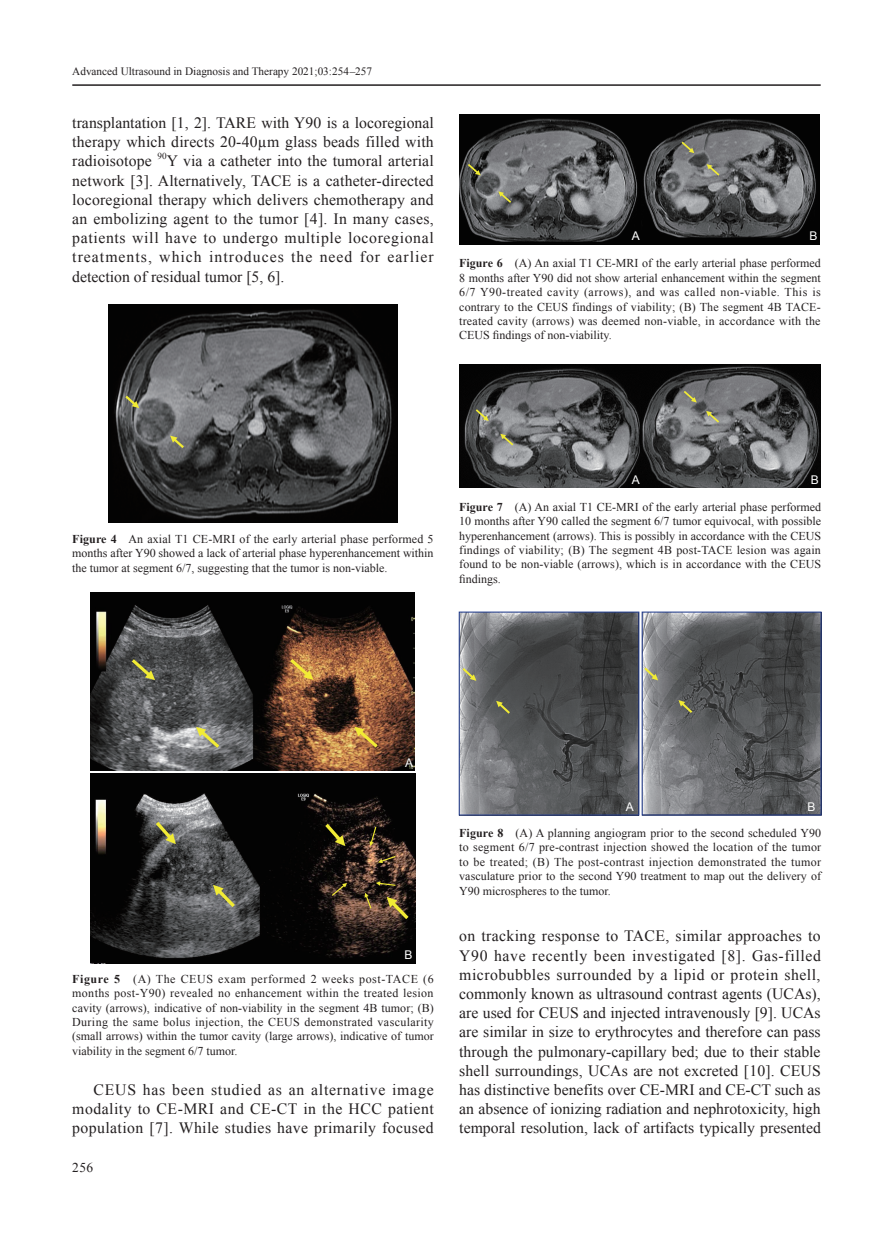
<style>
.page{position:relative;width:893px;height:1234px;background:#fff}
.page>*{position:absolute;margin:0;border:0;box-sizing:border-box;transform-origin:0 0}
.t1{font:15.75px/19.2px "Times New Roman";letter-spacing:.015em;color:#231f20;text-align:justify}
.t2{font:13.5px "Times New Roman";color:#231f20}
.t3{font:12px/14.4px "Times New Roman";color:#231f20;text-align:justify}
.t4{font:12px "Arial";color:#fff}
.t5{font:11.25px "Times New Roman";color:#231f20}
.t6{font:9.15px "Times New Roman";color:#231f20}
.s1{font-weight:700}
</style>
<div class="page">
<hr style="left:72px;top:84px;width:749px;height:2px;background:#231f20">
<img style="left:459px;top:115px;width:361px;height:130px">
<svg style="left:466px;top:162px;width:15px;height:13px"></svg>
<svg style="left:498px;top:191px;width:15px;height:14px"></svg>
<svg style="left:707px;top:164px;width:14px;height:13px"></svg>
<svg style="left:680px;top:140px;width:14px;height:13px"></svg>
<img style="left:90px;top:592px;width:325px;height:178px">
<svg style="left:287px;top:655px;width:26px;height:24px"></svg>
<svg style="left:354px;top:726px;width:27px;height:24px"></svg>
<svg style="left:128px;top:655px;width:27px;height:25px"></svg>
<svg style="left:196px;top:726px;width:27px;height:25px"></svg>
<img style="left:90px;top:773px;width:326px;height:190px">
<svg style="left:369px;top:825px;width:8px;height:20px"></svg>
<svg style="left:365px;top:892px;width:7px;height:17px"></svg>
<svg style="left:378px;top:854px;width:19px;height:8px"></svg>
<svg style="left:331px;top:882px;width:16px;height:14px"></svg>
<svg style="left:376px;top:881px;width:21px;height:5px"></svg>
<svg style="left:152px;top:818px;width:24px;height:26px"></svg>
<svg style="left:213px;top:884px;width:25px;height:26px"></svg>
<svg style="left:322px;top:820px;width:23px;height:25px"></svg>
<svg style="left:387px;top:896px;width:25px;height:26px"></svg>
<img style="left:108px;top:304px;width:290px;height:218px">
<svg style="left:123px;top:393px;width:16px;height:15px"></svg>
<svg style="left:170px;top:435px;width:16px;height:15px"></svg>
<img style="left:459px;top:364px;width:182px;height:123px">
<img style="left:641px;top:364px;width:179px;height:123px">
<svg style="left:500px;top:433px;width:15px;height:14px"></svg>
<svg style="left:474px;top:407px;width:15px;height:14px"></svg>
<svg style="left:706px;top:411px;width:15px;height:13px"></svg>
<svg style="left:682px;top:389px;width:15px;height:13px"></svg>
<svg style="left:459px;top:612px;width:361px;height:202px;background:#5d5f61"></svg>
<div style="left:642px;top:611px;width:180px;height:204px;border:1px solid #253f8e"></div>
<p class="t5" style="left:72px;top:64px;width:301px">Advanced Ultrasound in Diagnosis and Therapy 2021;03:254–257</p>
<h1 class="t1" style="left:72px;top:113px;width:363px">transplantation [1, 2]. TARE with Y90 is a locoregional therapy which directs 20-40µm glass beads filled with radioisotope</h1>
<p class="t6" style="left:157px;top:150px;width:11px">90</p>
<p class="t1" style="left:72px;top:151px;width:363px;text-indent:94px">Y via a catheter into the tumoral arterial network [3]. Alternatively, TACE is a catheter-directed locoregional therapy which delivers chemotherapy and an embolizing agent to the tumor [4]. In many cases, patients will have to undergo multiple locoregional treatments, which introduces the need for earlier detection of residual tumor [5, 6].</p>
<p class="t4" style="left:632px;top:228px;width:10px">A</p>
<p class="t4" style="left:809px;top:228px;width:10px">B</p>
<p class="t3" style="left:459px;top:256px;width:363px"><span class="s1">Figure 6</span> (A) An axial T1 CE-MRI of the early arterial phase performed 8 months after Y90 did not show arterial enhancement within the segment 6/7 Y90-treated cavity (arrows), and was called non-viable. This is contrary to the CEUS findings of viability; (B) The segment 4B TACE&shy;treated cavity (arrows) was deemed non-viable, in accordance with the CEUS findings of non-viability.</p>
<p class="t3" style="left:72px;top:531px;width:363px"><span class="s1">Figure 4</span> An axial T1 CE-MRI of the early arterial phase performed 5 months after Y90 showed a lack of arterial phase hyperenhancement within the tumor at segment 6/7, suggesting that the tumor is non-viable.</p>
<p class="t4" style="left:632px;top:471px;width:10px">A</p>
<p class="t4" style="left:811px;top:471px;width:10px">B</p>
<p class="t3" style="left:459px;top:499px;width:363px"><span class="s1">Figure 7</span> (A) An axial T1 CE-MRI of the early arterial phase performed 10 months after Y90 called the segment 6/7 tumor equivocal, with possible hyperenhancement (arrows). This is possibly in accordance with the CEUS findings of viability; (B) The segment 4B post-TACE lesion was again found to be non-viable (arrows), which is in accordance with the CEUS findings.</p>
<p class="t4" style="left:405px;top:754px;width:10px">A</p>
<p class="t4" style="left:404px;top:946px;width:10px">B</p>
<p class="t3" style="left:72px;top:971px;width:363px"><span class="s1">Figure 5</span> (A) The CEUS exam performed 2 weeks post-TACE (6 months post-Y90) revealed no enhancement within the treated lesion cavity (arrows), indicative of non-viability in the segment 4B tumor; (B)<br>During the same bolus injection, the CEUS demonstrated vascularity (small arrows) within the tumor cavity (large arrows), indicative of tumor viability in the segment 6/7 tumor.</p>
<h1 class="t1" style="left:72px;top:1079px;width:363px;text-indent:21px">CEUS has been studied as an alternative image modality to CE-MRI and CE-CT in the HCC patient population [7]. While studies have primarily focused</h1>
<p class="t2" style="left:72px;top:1157px;width:22px">256</p>
<p class="t4" style="left:626px;top:798px;width:10px">A</p>
<p class="t4" style="left:808px;top:798px;width:10px">B</p>
<p class="t3" style="left:459px;top:825px;width:363px"><span class="s1">Figure 8</span> (A) A planning angiogram prior to the second scheduled Y90 to segment 6/7 pre-contrast injection showed the location of the tumor to be treated; (B) The post-contrast injection demonstrated the tumor vasculature prior to the second Y90 treatment to map out the delivery of Y90 microspheres to the tumor.</p>
<p class="t1" style="left:459px;top:926px;width:363px">on tracking response to TACE, similar approaches to Y90 have recently been investigated [8]. Gas-filled microbubbles surrounded by a lipid or protein shell, commonly known as ultrasound contrast agents (UCAs), are used for CEUS and injected intravenously [9]. UCAs are similar in size to erythrocytes and therefore can pass through the pulmonary-capillary bed; due to their stable shell surroundings, UCAs are not excreted [10]. CEUS has distinctive benefits over CE-MRI and CE-CT such as an absence of ionizing radiation and nephrotoxicity, high temporal resolution, lack of artifacts typically presented</p>
</div>
